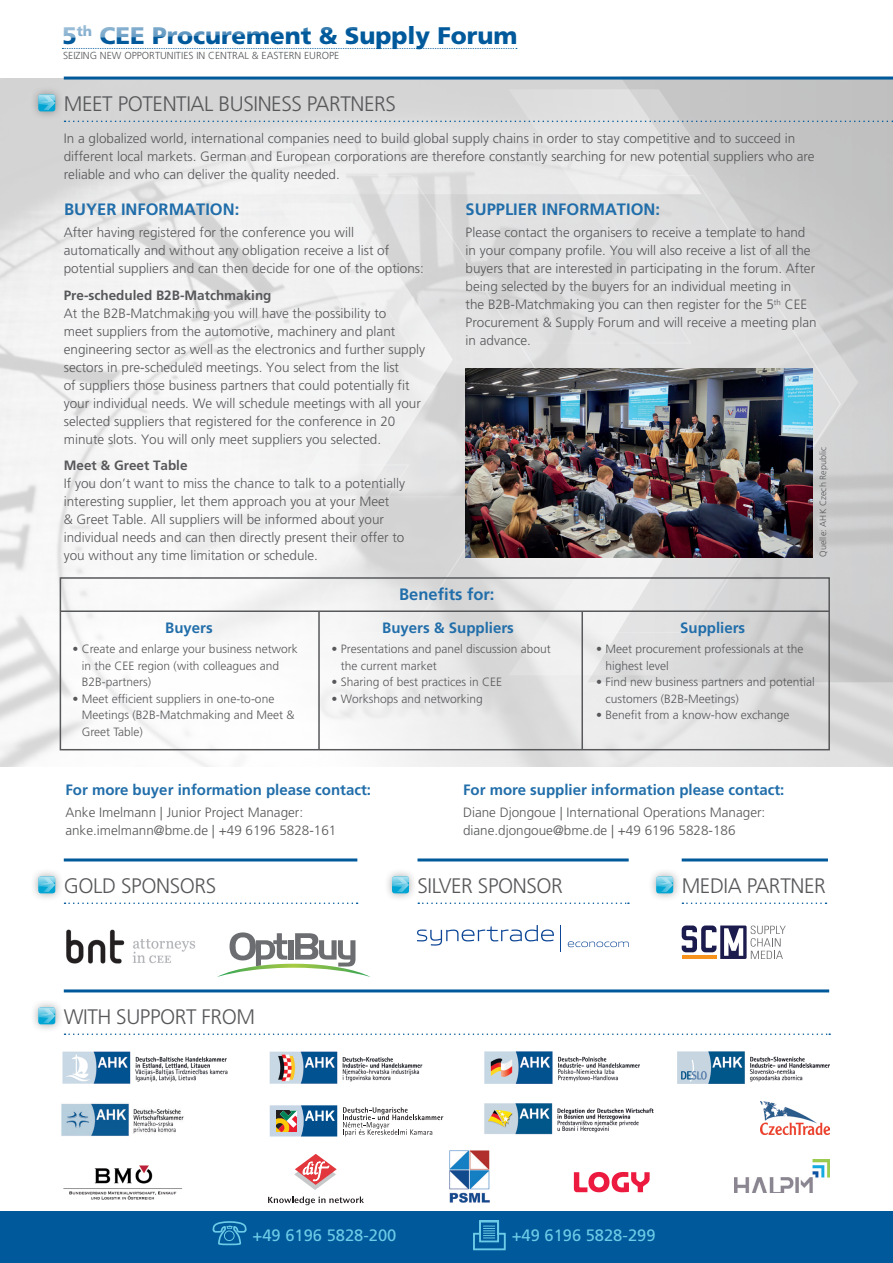
<style>
.page{position:relative;width:893px;height:1263px;background:#fff}
.page>*{position:absolute;margin:0;border:0;box-sizing:border-box;transform-origin:0 0}
.t1{font:900 24px "Frutiger LT Std";color:#00599b}
.t2{font:300 21px "Frutiger LT Std";letter-spacing:-.02em;color:#57585a}
.t3{font:700 16.5px "Frutiger LT Std";color:#216eaa}
.t4{font:16.5px "Frutiger LT Std";color:#6ccbe7}
.t5{font:700 15px "Frutiger LT Std";color:#216eaa}
.t6{font:300 13.5px/18px "Frutiger LT Std";color:#57585a}
.t7{font:700 13.5px "Frutiger LT Std";color:#57585a}
.t8{font:300 12px/16.5px "Frutiger LT Std";color:#57585a}
.t9{font:300 10.2px "Frutiger LT Std";color:#57585a}
.t10{font:300 9px "Frutiger LT Std";letter-spacing:.01em;color:#57585a}
</style>
<div class="page">
<div style="left:0;top:1212px;width:893px;height:51px;background:#00599b"></div>
<svg style="left:212px;top:1221px;width:35px;height:25px"></svg>
<div style="left:224px;top:1230px;width:10px;height:11px;border:1px solid #6ccbe7;border-radius:50%"></div>
<svg style="left:473px;top:1220px;width:33px;height:31px"></svg>
<hr style="left:64px;top:989px;width:765px;height:3px;background:#00599b">
<svg style="left:65px;top:1033px;width:765px;height:2px"></svg>
<div style="left:30px;top:999px;width:34px;height:34px;background:#231f20;opacity:.4"></div>
<div style="left:38px;top:1007px;width:17px;height:17px;background:#00a5d3;border-radius:3px"></div>
<svg style="left:38px;top:1007px;width:17px;height:16px"></svg>
<img style="left:63px;top:1165px;width:120px;height:35px">
<svg style="left:294px;top:1154px;width:43px;height:36px"></svg>
<svg style="left:268px;top:1196px;width:96px;height:9px"></svg>
<svg style="left:343px;top:1107px;width:100px;height:29px"></svg>
<svg style="left:270px;top:1105px;width:67px;height:31px;background:#6c8a9e"></svg>
<img style="left:484px;top:1103px;width:170px;height:32px">
<img style="left:62px;top:1051px;width:166px;height:33px">
<img style="left:61px;top:1103px;width:123px;height:33px">
<img style="left:269px;top:1051px;width:154px;height:33px">
<img style="left:485px;top:1051px;width:154px;height:32px">
<img style="left:677px;top:1052px;width:152px;height:31px">
<img style="left:761px;top:1101px;width:68px;height:34px">
<img style="left:449px;top:1150px;width:40px;height:53px">
<svg style="left:574px;top:1172px;width:76px;height:20px"></svg>
<img style="left:734px;top:1160px;width:96px;height:33px">
<img style="left:0;top:79px;width:893px;height:687px">
<svg style="left:175px;top:80px;width:718px;height:602px"></svg>
<svg style="left:192px;top:174px;width:282px;height:460px"></svg>
<svg style="left:474px;top:174px;width:368px;height:460px;background:#dbdbdc"></svg>
<hr style="left:64px;top:77px;width:829px;height:3px;background:#00599b">
<svg style="left:65px;top:121px;width:828px;height:1px"></svg>
<div style="left:30px;top:86px;width:34px;height:34px;background:#231f20;opacity:.4"></div>
<div style="left:38px;top:94px;width:17px;height:17px;background:#00a5d3;border-radius:3px"></div>
<svg style="left:38px;top:94px;width:17px;height:16px"></svg>
<hr style="left:682px;top:858px;width:146px;height:3px;background:#00599b">
<svg style="left:682px;top:902px;width:144px;height:2px"></svg>
<div style="left:648px;top:868px;width:34px;height:34px;background:#231f20;opacity:.4"></div>
<div style="left:656px;top:876px;width:17px;height:17px;background:#00a5d3;border-radius:3px"></div>
<svg style="left:656px;top:876px;width:17px;height:16px"></svg>
<svg style="left:682px;top:925px;width:104px;height:34px"></svg>
<hr style="left:682px;top:956px;width:35px;height:3px;background:#f7931d">
<hr style="left:64px;top:858px;width:293px;height:3px;background:#00599b">
<svg style="left:65px;top:902px;width:293px;height:2px"></svg>
<div style="left:30px;top:868px;width:34px;height:34px;background:#231f20;opacity:.4"></div>
<div style="left:38px;top:876px;width:17px;height:17px;background:#00a5d3;border-radius:3px"></div>
<svg style="left:38px;top:876px;width:17px;height:16px"></svg>
<hr style="left:417px;top:858px;width:212px;height:3px;background:#00599b">
<svg style="left:418px;top:902px;width:211px;height:2px"></svg>
<div style="left:384px;top:868px;width:33px;height:34px;background:#231f20;opacity:.4"></div>
<div style="left:392px;top:876px;width:17px;height:17px;background:#00a5d3;border-radius:3px"></div>
<svg style="left:392px;top:876px;width:17px;height:16px"></svg>
<div style="left:289px;top:940px;width:5px;height:19px;background:#6c6d70"></div>
<svg style="left:295px;top:933px;width:60px;height:33px"></svg>
<img style="left:217px;top:964px;width:76px;height:13px">
<svg style="left:230px;top:932px;width:57px;height:34px"></svg>
<svg style="left:568px;top:941px;width:61px;height:6px"></svg>
<svg style="left:560px;top:925px;width:1px;height:26px"></svg>
<svg style="left:417px;top:925px;width:137px;height:20px"></svg>
<img style="left:66px;top:929px;width:130px;height:35px">
<svg style="left:62px;top:48px;width:455px;height:1px"></svg>
<img style="left:466px;top:368px;width:346px;height:189px">
<hr style="left:60px;top:610px;width:769px;height:2px;background:#57585a">
<hr style="left:318px;top:611px;width:2px;height:139px;background:#57585a">
<hr style="left:581px;top:611px;width:2px;height:139px;background:#57585a">
<div style="left:60px;top:577px;width:770px;height:173px;border:2px solid #57585a"></div>
<h1 class="t1" style="left:62px;top:21px;width:457px">5<sup>th</sup> CEE Procurement &amp; Supply Forum</h1>
<p class="t9" style="left:63px;top:50px;width:278px">Seizing new opportunities in Central &amp; Eastern Europe</p>
<h2 class="t2" style="left:64px;top:91px;width:13px">MEET</h2>
<h2 class="t2" style="left:118px;top:91px;width:12px">POTENTIAL</h2>
<h2 class="t2" style="left:218px;top:91px;width:23px">BUSINESS</h2>
<h2 class="t2" style="left:307px;top:91px;width:12px">PARTNERS</h2>
<p class="t6" style="left:64px;top:129px;width:752px">In a globalized world, international companies need to build global supply chains in order to stay competitive and to succeed in different local markets. German and European corporations are therefore constantly searching for new potential suppliers who are reliable and who can deliver the quality needed.</p>
<p class="t3" style="left:64px;top:200px;width:94px">Buyer Information</p>
<p class="t3" style="left:235px;top:200px;width:6px">:</p>
<p class="t3" style="left:466px;top:200px;width:19px">Supplier</p>
<p class="t3" style="left:542px;top:200px;width:37px">Information</p>
<p class="t3" style="left:655px;top:200px;width:6px">:</p>
<p class="t6" style="left:64px;top:224px;width:362px">After having registered for the conference you will automatically and without any obligation receive a list of potential suppliers and can then decide for one of the options:</p>
<p class="t7" style="left:64px;top:287px;width:209px">Pre-scheduled B2B-Matchmaking</p>
<p class="t6" style="left:64px;top:304px;width:363px">At the B2B-Matchmaking you will have the possibility to<br>meet suppliers from the automotive, machinery and plant engineering sector as well as the electronics and further supply sectors in pre-scheduled meetings. You select from the list<br>of suppliers those business partners that could potentially fit your individual needs. We will schedule meetings with all your selected suppliers that registered for the conference in 20 minute slots. You will only meet suppliers you selected.</p>
<p class="t7" style="left:64px;top:458px;width:125px">Meet &amp; Greet Table</p>
<p class="t6" style="left:64px;top:475px;width:343px">If you don’t want to miss the chance to talk to a potentially interesting supplier, let them approach you at your Meet<br>&amp; Greet Table. All suppliers will be informed about your individual needs and can then directly present their offer to you without any time limitation or schedule.</p>
<p class="t6" style="left:466px;top:224px;width:353px">Please contact the organisers to receive a template to hand in your company profile. You will also receive a list of all the buyers that are interested in participating in the forum. After being selected by the buyers for an individual meeting in<br>the B2B-Matchmaking you can then register for the 5<sup>th</sup> CEE Procurement &amp; Supply Forum and will receive a meeting plan in advance.</p>
<p class="t10" style="left:818px;top:557px;width:112px;rotate:-90deg">Quelle: AHK Czech Republic</p>
<p class="t5" style="left:165px;top:618px;width:49px">Buyers</p>
<p class="t8" style="left:82px;top:641px;width:217px;text-indent:-9px">• Create and enlarge your business network in the CEE region (with colleagues and<br>B2B-partners)</p>
<p class="t8" style="left:82px;top:691px;width:214px;text-indent:-9px">• Meet efficient suppliers in one-to-one<br>Meetings (B2B-Matchmaking and Meet &amp;<br>Greet Table)</p>
<p class="t3" style="left:399px;top:585px;width:97px">Benefits for:</p>
<p class="t5" style="left:382px;top:618px;width:133px">Buyers &amp; Suppliers</p>
<p class="t8" style="left:341px;top:641px;width:211px;text-indent:-9px">• Presentations and panel discussion about the current market</p>
<p class="t8" style="left:332px;top:674px;width:172px">• Sharing of best practices in CEE</p>
<p class="t8" style="left:332px;top:691px;width:153px">• Workshops and networking</p>
<p class="t5" style="left:680px;top:618px;width:67px">Suppliers</p>
<p class="t8" style="left:605px;top:641px;width:200px;text-indent:-9px">• Meet procurement professionals at the highest level</p>
<p class="t8" style="left:605px;top:674px;width:211px;text-indent:-9px">• Find new business partners and potential customers (B2B-Meetings)</p>
<p class="t8" style="left:596px;top:707px;width:195px">• Benefit from a know-how exchange</p>
<p class="t5" style="left:65px;top:781px;width:307px">For more buyer information please contact:</p>
<p class="t6" style="left:65px;top:803px;width:272px">Anke Imelmann | Junior Project Manager: anke.imelmann@bme.de | +49 6196 5828-161</p>
<p class="t5" style="left:463px;top:781px;width:323px">For more supplier information please contact:</p>
<p class="t6" style="left:463px;top:803px;width:304px">Diane Djongoue | International Operations Manager: diane.djongoue@bme.de | +49 6196 5828-186</p>
<h2 class="t2" style="left:64px;top:873px;width:154px">Gold Sponsors</h2>
<h2 class="t2" style="left:417px;top:873px;width:147px">silver Sponsor</h2>
<h2 class="t2" style="left:682px;top:873px;width:146px">M edia partner</h2>
<h2 class="t2" style="left:64px;top:1004px;width:193px">With support from</h2>
<p class="t4" style="left:253px;top:1226px;width:145px">+49 6196 5828-200</p>
<p class="t4" style="left:512px;top:1226px;width:145px">+49 6196 5828-299</p>
</div>
